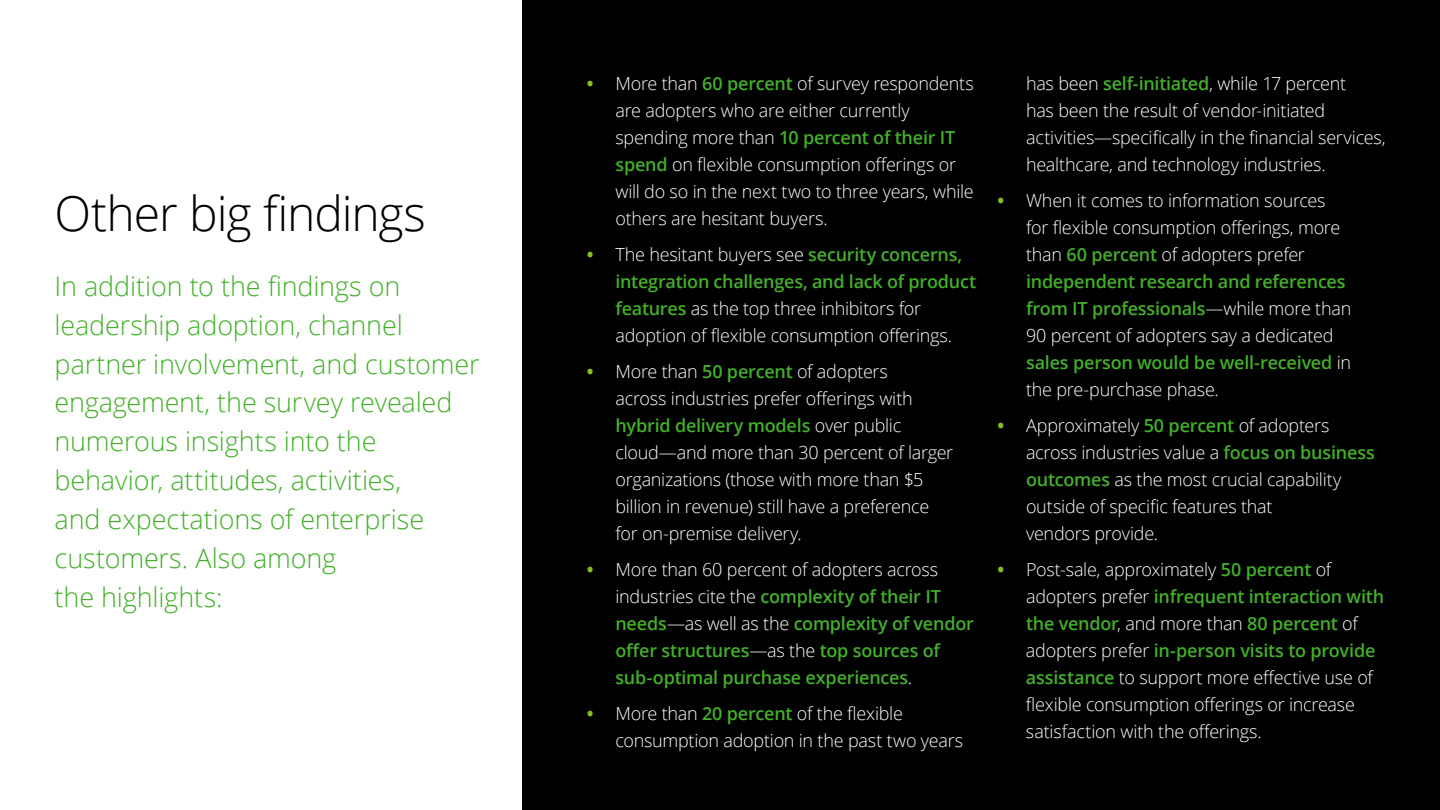
<style>
.page{position:relative;width:1440px;height:810px;background:#fff}
.page>*{position:absolute;margin:0;border:0;box-sizing:border-box;transform-origin:0 0}
.t1{font:300 48px "Open Sans";letter-spacing:-.02em;color:#000}
.t2{font:300 27px/39px "Open Sans";letter-spacing:-.005em;color:#43b02a}
.t3{font:300 18px/27px "Open Sans";letter-spacing:-.015em;color:#fff}
.t4{font:600 18px/27px "Open Sans";letter-spacing:-.01em;color:#43b02a}
.s1{font-weight:700;color:#86bc25}
.s2{font-weight:600;color:#43b02a}
.s3{font-weight:300;color:#fff}
</style>
<div class="page">
<div style="left:522px;top:0;width:918px;height:810px;background:#000"></div>
<h1 class="t1" style="left:55px;top:180px;width:373px">Other big findings</h1>
<p class="t2" style="left:55px;top:266px;width:427px">In addition to the findings on leadership adoption, channel partner involvement, and customer engagement, the survey revealed numerous insights into the behavior, attitudes, activities,<br>and expectations of enterprise customers. Also among<br>the highlights:</p>
<p class="t3" style="left:615px;top:69px;width:360px;text-indent:-29px"><span class="s1">•</span> More than <span class="s2">60 percent</span> of survey respondents are adopters who are either currently spending more than <span class="s2">10 percent of their IT spend</span> on flexible consumption offerings or will do so in the next two to three years, while others are hesitant buyers.</p>
<p class="t3" style="left:615px;top:240px;width:362px;text-indent:-28px"><span class="s1">•</span> The hesitant buyers see <span class="s2">security concerns, integration challenges, and lack of product features</span> as the top three inhibitors for adoption of flexible consumption offerings.</p>
<p class="t3" style="left:615px;top:357px;width:339px;text-indent:-28px"><span class="s1">•</span> More than <span class="s2">50 percent</span> of adopters<br>across industries prefer offerings with <span class="s2">hybrid delivery models</span> over public cloud—and more than 30 percent of larger organizations (those with more than $5 billion in revenue) still have a preference for on-premise delivery.</p>
<p class="t4" style="left:615px;top:555px;width:360px;text-indent:-28px"><span class="s1">•</span> <span class="s3">More than 60 percent of adopters across industries cite the</span> complexity of their IT needs<span class="s3">—as well as the</span> complexity of vendor offer structures<span class="s3">—as the</span> top sources of sub-optimal purchase experiences<span class="s3">.</span></p>
<p class="t3" style="left:615px;top:699px;width:349px;text-indent:-28px"><span class="s1">•</span> More than <span class="s2">20 percent</span> of the flexible consumption adoption in the past two years</p>
<p class="t3" style="left:1026px;top:69px;width:361px">has been <span class="s2">self-initiated</span>, while 17 percent<br>has been the result of vendor-initiated activities—specifically in the financial services, healthcare, and technology industries.</p>
<p class="t3" style="left:1026px;top:186px;width:327px;text-indent:-28px"><span class="s1">•</span> When it comes to information sources for flexible consumption offerings, more than <span class="s2">60 percent</span> of adopters prefer <span class="s2">independent research and references from IT professionals</span>—while more than 90 percent of adopters say a dedicated <span class="s2">sales person would be well-received</span> in the pre-purchase phase.</p>
<p class="t3" style="left:1026px;top:411px;width:350px;text-indent:-28px"><span class="s1">•</span> Approximately <span class="s2">50 percent</span> of adopters across industries value a <span class="s2">focus on business outcomes</span> as the most crucial capability outside of specific features that<br>vendors provide.</p>
<p class="t3" style="left:1026px;top:555px;width:360px;text-indent:-28px"><span class="s1">•</span> Post-sale, approximately <span class="s2">50 percent</span> of adopters prefer <span class="s2">infrequent interaction with the vendor</span>, and more than <span class="s2">80 percent</span> of adopters prefer <span class="s2">in-person visits to provide assistance</span> to support more effective use of flexible consumption offerings or increase satisfaction with the offerings.</p>
</div>
